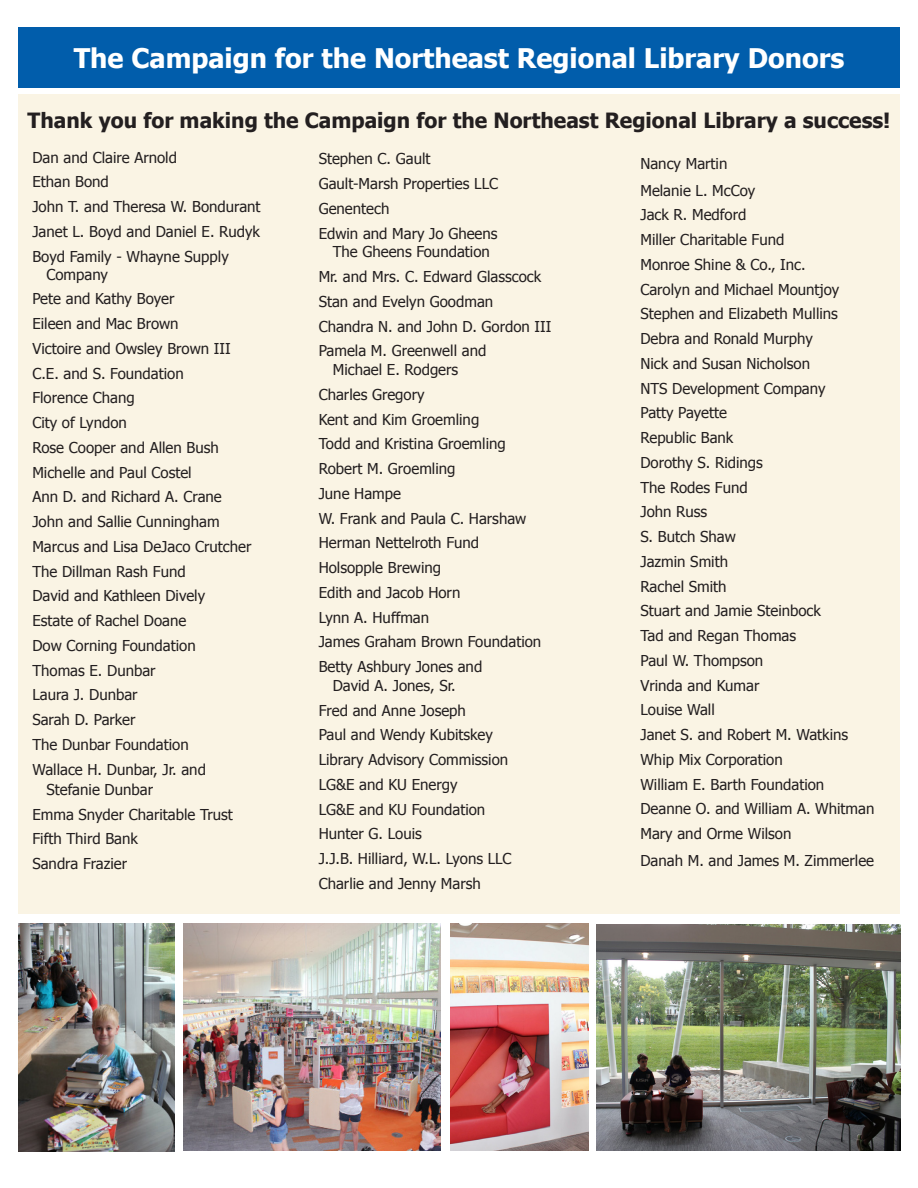
<style>
.page{position:relative;width:918px;height:1188px;background:#fff}
.page>*{position:absolute;margin:0;border:0;box-sizing:border-box;transform-origin:0 0}
.t1{font:700 27px "Tahoma";color:#fff}
.t2{font:700 21px "Tahoma";color:#231f20}
.t3{font:15px/18px "Tahoma";color:#231f20}
</style>
<div class="page">
<div style="left:18px;top:27px;width:882px;height:60px;background:#015dab"></div>
<div style="left:18px;top:94px;width:882px;height:820px;background:#faf4e4"></div>
<img style="left:18px;top:923px;width:156px;height:229px">
<img style="left:184px;top:923px;width:257px;height:228px">
<img style="left:450px;top:923px;width:139px;height:228px">
<img style="left:596px;top:925px;width:305px;height:226px">
<p class="t1" style="left:74px;top:39px;width:772px">The Campaign for the Northeast Regional Library Donors</p>
<p class="t2" style="left:28px;top:105px;width:864px">Thank you for making the Campaign for the Northeast Regional Library a success!</p>
<p class="t3" style="left:32px;top:148px;width:146px">Dan and Claire Arnold</p>
<p class="t3" style="left:32px;top:172px;width:78px">Ethan Bond</p>
<p class="t3" style="left:32px;top:197px;width:230px">John T. and Theresa W. Bondurant</p>
<p class="t3" style="left:32px;top:222px;width:229px">Janet L. Boyd and Daniel E. Rudyk</p>
<p class="t3" style="left:46px;top:247px;width:184px;text-indent:-14px">Boyd Family - Whayne Supply<br>Company</p>
<p class="t3" style="left:32px;top:289px;width:144px">Pete and Kathy Boyer</p>
<p class="t3" style="left:32px;top:314px;width:148px">Eileen and Mac Brown</p>
<p class="t3" style="left:32px;top:339px;width:200px">Victoire and Owsley Brown III</p>
<p class="t3" style="left:32px;top:364px;width:153px">C.E. and S. Foundation</p>
<p class="t3" style="left:32px;top:388px;width:104px">Florence Chang</p>
<p class="t3" style="left:32px;top:413px;width:96px">City of Lyndon</p>
<p class="t3" style="left:32px;top:438px;width:188px">Rose Cooper and Allen Bush</p>
<p class="t3" style="left:32px;top:463px;width:161px">Michelle and Paul Costel</p>
<p class="t3" style="left:32px;top:487px;width:191px">Ann D. and Richard A. Crane</p>
<p class="t3" style="left:32px;top:512px;width:189px">John and Sallie Cunningham</p>
<p class="t3" style="left:32px;top:537px;width:221px">Marcus and Lisa DeJaco Crutcher</p>
<p class="t3" style="left:32px;top:562px;width:155px">The Dillman Rash Fund</p>
<p class="t3" style="left:32px;top:586px;width:174px">David and Kathleen Dively</p>
<p class="t3" style="left:32px;top:611px;width:156px">Estate of Rachel Doane</p>
<p class="t3" style="left:32px;top:636px;width:165px">Dow Corning Foundation</p>
<p class="t3" style="left:32px;top:661px;width:125px">Thomas E. Dunbar</p>
<p class="t3" style="left:32px;top:685px;width:107px">Laura J. Dunbar</p>
<p class="t3" style="left:32px;top:710px;width:105px">Sarah D. Parker</p>
<p class="t3" style="left:32px;top:735px;width:158px">The Dunbar Foundation</p>
<p class="t3" style="left:32px;top:760px;width:175px">Wallace H. Dunbar, Jr. and</p>
<p class="t3" style="left:46px;top:780px;width:108px">Stefanie Dunbar</p>
<p class="t3" style="left:32px;top:805px;width:202px">Emma Snyder Charitable Trust</p>
<p class="t3" style="left:32px;top:829px;width:107px">Fifth Third Bank</p>
<p class="t3" style="left:32px;top:854px;width:96px">Sandra Frazier</p>
<p class="t3" style="left:319px;top:149px;width:113px">Stephen C. Gault</p>
<p class="t3" style="left:319px;top:174px;width:181px">Gault-Marsh Properties LLC</p>
<p class="t3" style="left:319px;top:199px;width:72px">Genentech</p>
<p class="t3" style="left:319px;top:223px;width:180px">Edwin and Mary Jo Gheens</p>
<p class="t3" style="left:333px;top:242px;width:159px">The Gheens Foundation</p>
<p class="t3" style="left:319px;top:267px;width:224px">Mr. and Mrs. C. Edward Glasscock</p>
<p class="t3" style="left:319px;top:292px;width:176px">Stan and Evelyn Goodman</p>
<p class="t3" style="left:319px;top:316px;width:234px">Chandra N. and John D. Gordon III</p>
<p class="t3" style="left:319px;top:341px;width:169px">Pamela M. Greenwell and</p>
<p class="t3" style="left:333px;top:360px;width:127px">Michael E. Rodgers</p>
<p class="t3" style="left:319px;top:385px;width:107px">Charles Gregory</p>
<p class="t3" style="left:319px;top:409px;width:162px">Kent and Kim Groemling</p>
<p class="t3" style="left:319px;top:434px;width:189px">Todd and Kristina Groemling</p>
<p class="t3" style="left:319px;top:459px;width:138px">Robert M. Groemling</p>
<p class="t3" style="left:319px;top:484px;width:84px">June Hampe</p>
<p class="t3" style="left:319px;top:508px;width:209px">W. Frank and Paula C. Harshaw</p>
<p class="t3" style="left:319px;top:533px;width:162px">Herman Nettelroth Fund</p>
<p class="t3" style="left:319px;top:558px;width:124px">Holsopple Brewing</p>
<p class="t3" style="left:319px;top:583px;width:143px">Edith and Jacob Horn</p>
<p class="t3" style="left:319px;top:607px;width:112px">Lynn A. Huffman</p>
<p class="t3" style="left:319px;top:632px;width:224px">James Graham Brown Foundation</p>
<p class="t3" style="left:319px;top:657px;width:165px">Betty Ashbury Jones and</p>
<p class="t3" style="left:333px;top:676px;width:124px">David A. Jones, Sr.</p>
<p class="t3" style="left:319px;top:700px;width:149px">Fred and Anne Joseph</p>
<p class="t3" style="left:319px;top:725px;width:176px">Paul and Wendy Kubitskey</p>
<p class="t3" style="left:319px;top:750px;width:191px">Library Advisory Commission</p>
<p class="t3" style="left:319px;top:775px;width:140px">LG&amp;E and KU Energy</p>
<p class="t3" style="left:319px;top:799px;width:168px">LG&amp;E and KU Foundation</p>
<p class="t3" style="left:319px;top:824px;width:105px">Hunter G. Louis</p>
<p class="t3" style="left:319px;top:849px;width:194px">J.J.B. Hilliard, W.L. Lyons LLC</p>
<p class="t3" style="left:319px;top:874px;width:164px">Charlie and Jenny Marsh</p>
<p class="t3" style="left:640px;top:154px;width:88px">Nancy Martin</p>
<p class="t3" style="left:640px;top:181px;width:116px">Melanie L. McCoy</p>
<p class="t3" style="left:640px;top:205px;width:107px">Jack R. Medford</p>
<p class="t3" style="left:640px;top:230px;width:146px">Miller Charitable Fund</p>
<p class="t3" style="left:640px;top:255px;width:167px">Monroe Shine &amp; Co., Inc.</p>
<p class="t3" style="left:640px;top:280px;width:200px">Carolyn and Michael Mountjoy</p>
<p class="t3" style="left:640px;top:304px;width:199px">Stephen and Elizabeth Mullins</p>
<p class="t3" style="left:640px;top:329px;width:174px">Debra and Ronald Murphy</p>
<p class="t3" style="left:640px;top:354px;width:171px">Nick and Susan Nicholson</p>
<p class="t3" style="left:640px;top:379px;width:187px">NTS Development Company</p>
<p class="t3" style="left:640px;top:403px;width:88px">Patty Payette</p>
<p class="t3" style="left:640px;top:428px;width:94px">Republic Bank</p>
<p class="t3" style="left:640px;top:453px;width:124px">Dorothy S. Ridings</p>
<p class="t3" style="left:640px;top:478px;width:109px">The Rodes Fund</p>
<p class="t3" style="left:640px;top:502px;width:68px">John Russ</p>
<p class="t3" style="left:640px;top:527px;width:97px">S. Butch Shaw</p>
<p class="t3" style="left:640px;top:552px;width:89px">Jazmin Smith</p>
<p class="t3" style="left:640px;top:577px;width:88px">Rachel Smith</p>
<p class="t3" style="left:640px;top:601px;width:182px">Stuart and Jamie Steinbock</p>
<p class="t3" style="left:640px;top:626px;width:157px">Tad and Regan Thomas</p>
<p class="t3" style="left:640px;top:651px;width:124px">Paul W. Thompson</p>
<p class="t3" style="left:640px;top:676px;width:120px">Vrinda and Kumar</p>
<p class="t3" style="left:640px;top:700px;width:76px">Louise Wall</p>
<p class="t3" style="left:640px;top:725px;width:209px">Janet S. and Robert M. Watkins</p>
<p class="t3" style="left:640px;top:750px;width:144px">Whip Mix Corporation</p>
<p class="t3" style="left:640px;top:775px;width:185px">William E. Barth Foundation</p>
<p class="t3" style="left:640px;top:799px;width:235px">Deanne O. and William A. Whitman</p>
<p class="t3" style="left:640px;top:824px;width:153px">Mary and Orme Wilson</p>
<p class="t3" style="left:640px;top:851px;width:235px">Danah M. and James M. Zimmerlee</p>
</div>
